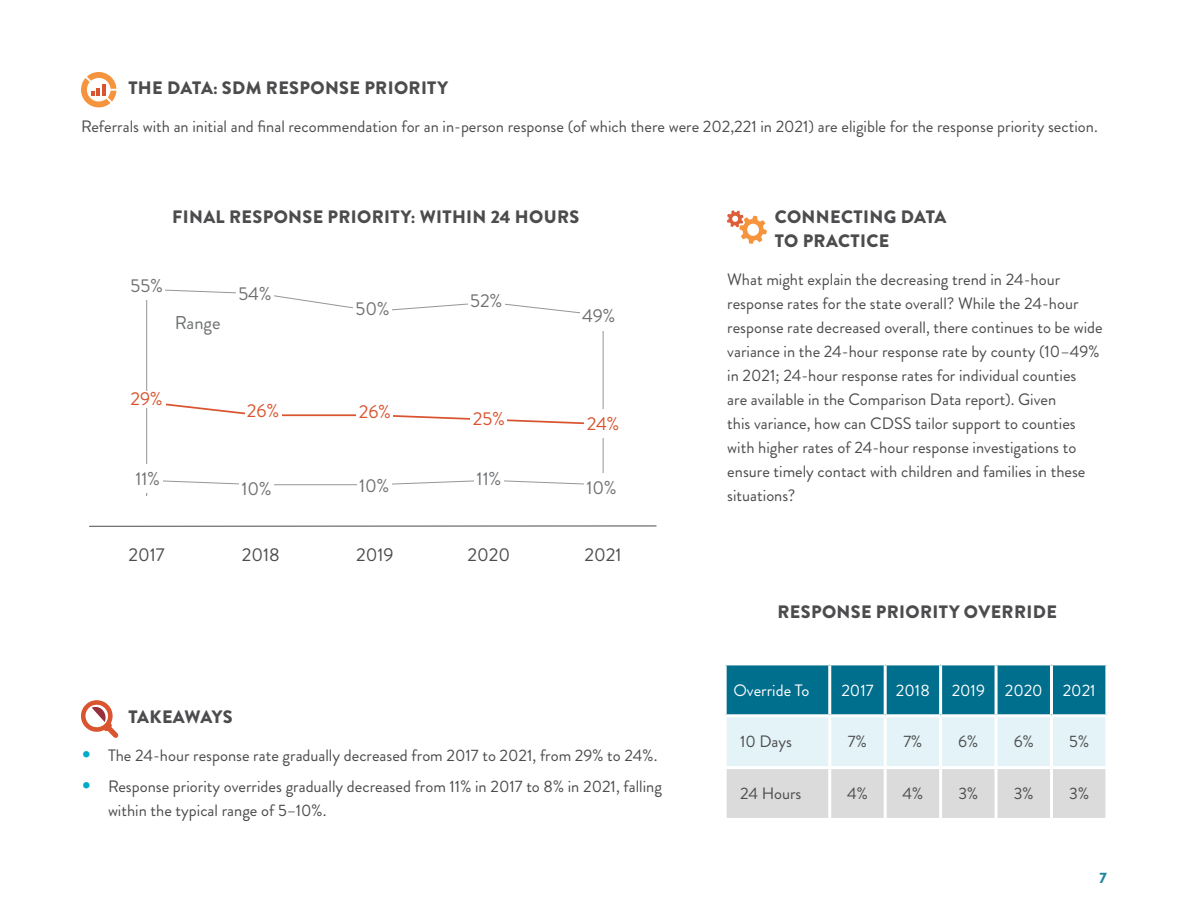
<style>
.page{position:relative;width:1188px;height:918px;background:#fff}
.page>*{position:absolute;margin:0;border:0;box-sizing:border-box;transform-origin:0 0}
.t1{font:18.6px "Brandon Grotesque";color:#6e7072}
.t2{font:18.6px "Brandon Grotesque";color:#4c4c4e}
.t3{font:18.6px "Brandon Grotesque";color:#d9542f}
.Heading_2_indented{font:900 18px/24px "Brandon Grotesque";letter-spacing:.02em;color:#4c4c4e}
.Heading_2{font:900 18px "Brandon Grotesque";letter-spacing:.02em;color:#4c4c4e}
.Body_Copy{font:16.5px/24px "Brandon Grotesque";color:#4c4c4e}
.Heading_2_indented-2{font:16.5px "Brandon Grotesque";color:#4c4c4e}
.Heading_2_indented-3{font:16.5px "Brandon Grotesque";color:#fff}
.t4{font:900 15px "Brandon Grotesque";color:#26849e}
.s1{font-size:30px;color:#00abca}
</style>
<div class="page">
<svg style="left:81px;top:72px;width:35px;height:35px"></svg>
<svg style="left:81px;top:700px;width:37px;height:38px"></svg>
<svg style="left:146px;top:289px;width:458px;height:184px"></svg>
<svg style="left:146px;top:480px;width:438px;height:16px"></svg>
<svg style="left:146px;top:400px;width:458px;height:26px"></svg>
<div style="left:128px;top:271px;width:37px;height:29px;background:#fff"></div>
<div style="left:236px;top:279px;width:38px;height:29px;background:#fff"></div>
<div style="left:353px;top:295px;width:39px;height:29px;background:#fff"></div>
<div style="left:468px;top:286px;width:37px;height:29px;background:#fff"></div>
<div style="left:580px;top:302px;width:38px;height:29px;background:#fff"></div>
<div style="left:133px;top:464px;width:29px;height:29px;background:#fff"></div>
<div style="left:239px;top:474px;width:35px;height:29px;background:#fff"></div>
<div style="left:357px;top:471px;width:35px;height:29px;background:#fff"></div>
<div style="left:474px;top:464px;width:30px;height:29px;background:#fff"></div>
<div style="left:127px;top:391px;width:39px;height:16px;background:#fff"></div>
<div style="left:245px;top:398px;width:37px;height:25px;background:#fff"></div>
<div style="left:356px;top:400px;width:37px;height:24px;background:#fff"></div>
<div style="left:471px;top:411px;width:36px;height:16px;background:#fff"></div>
<div style="left:584px;top:410px;width:38px;height:28px;background:#fff"></div>
<hr style="left:89px;top:526px;width:567px;height:1px;background:#4c4c4e">
<svg style="left:727px;top:665px;width:378px;height:153px;background:#95bfcb"></svg>
<hr style="left:828px;top:665px;width:3px;height:49px;background:#fff">
<hr style="left:884px;top:665px;width:3px;height:49px;background:#fff">
<hr style="left:939px;top:665px;width:3px;height:49px;background:#fff">
<hr style="left:995px;top:665px;width:3px;height:49px;background:#fff">
<hr style="left:1050px;top:665px;width:3px;height:49px;background:#fff">
<hr style="left:724px;top:714px;width:106px;height:3px;background:#fff">
<hr style="left:830px;top:714px;width:55px;height:3px;background:#fff">
<hr style="left:828px;top:717px;width:3px;height:49px;background:#fff">
<hr style="left:885px;top:714px;width:56px;height:3px;background:#fff">
<hr style="left:884px;top:717px;width:3px;height:49px;background:#fff">
<hr style="left:941px;top:714px;width:55px;height:3px;background:#fff">
<hr style="left:939px;top:717px;width:3px;height:49px;background:#fff">
<hr style="left:996px;top:714px;width:55px;height:3px;background:#fff">
<hr style="left:995px;top:717px;width:3px;height:49px;background:#fff">
<hr style="left:1051px;top:714px;width:57px;height:3px;background:#fff">
<hr style="left:1050px;top:717px;width:3px;height:49px;background:#fff">
<hr style="left:724px;top:766px;width:106px;height:3px;background:#fff">
<hr style="left:830px;top:766px;width:55px;height:3px;background:#fff">
<hr style="left:828px;top:769px;width:3px;height:49px;background:#fff">
<hr style="left:885px;top:766px;width:56px;height:3px;background:#fff">
<hr style="left:884px;top:769px;width:3px;height:49px;background:#fff">
<hr style="left:941px;top:766px;width:55px;height:3px;background:#fff">
<hr style="left:939px;top:769px;width:3px;height:49px;background:#fff">
<hr style="left:996px;top:766px;width:55px;height:3px;background:#fff">
<hr style="left:995px;top:769px;width:3px;height:49px;background:#fff">
<hr style="left:1051px;top:766px;width:57px;height:3px;background:#fff">
<hr style="left:1050px;top:769px;width:3px;height:49px;background:#fff">
<svg style="left:727px;top:210px;width:40px;height:34px"></svg>
<p class="Heading_2_indented" style="left:128px;top:76px;width:321px">THE DATA: SDM RESPONSE PRIORITY</p>
<p class="Body_Copy" style="left:81px;top:115px;width:1018px">Referrals with an initial and final recommendation for an in-person response (of which there were 202,221 in 2021) are eligible for the response priority section.</p>
<p class="t1" style="left:131px;top:272px;width:34px">55%</p>
<p class="t3" style="left:131px;top:386px;width:34px">29%</p>
<p class="t1" style="left:135px;top:465px;width:26px">11%</p>
<p class="Heading_2" style="left:172px;top:204px;width:408px">FINAL RESPONSE PRIORITY: WITHIN 24 HOURS</p>
<p class="Heading_2_indented" style="left:775px;top:205px;width:173px">CONNECTING DATA<br>TO PRACTICE</p>
<p class="Body_Copy" style="left:727px;top:267px;width:377px">What might explain the decreasing trend in 24-hour response rates for the state overall? While the 24-hour response rate decreased overall, there continues to be wide variance in the 24-hour response rate by county (10–49% in 2021; 24-hour response rates for individual counties<br>are available in the Comparison Data report). Given<br>this variance, how can CDSS tailor support to counties with higher rates of 24-hour response investigations to ensure timely contact with children and families in these situations?</p>
<p class="t1" style="left:238px;top:280px;width:35px">54%</p>
<p class="t1" style="left:470px;top:287px;width:34px">52%</p>
<p class="t1" style="left:355px;top:296px;width:36px">50%</p>
<p class="t1" style="left:582px;top:303px;width:35px">49%</p>
<p class="t1" style="left:175px;top:310px;width:47px">Range</p>
<p class="t3" style="left:247px;top:398px;width:34px">26%</p>
<p class="t3" style="left:359px;top:399px;width:34px">26%</p>
<p class="t3" style="left:473px;top:406px;width:34px">25%</p>
<p class="t3" style="left:587px;top:411px;width:34px">24%</p>
<p class="t1" style="left:477px;top:466px;width:26px">11%</p>
<p class="t1" style="left:242px;top:476px;width:32px">10%</p>
<p class="t1" style="left:359px;top:473px;width:32px">10%</p>
<p class="t1" style="left:586px;top:475px;width:32px">10%</p>
<p class="t2" style="left:129px;top:541px;width:38px">2017</p>
<p class="t2" style="left:242px;top:541px;width:40px">2018</p>
<p class="t2" style="left:356px;top:541px;width:39px">2019</p>
<p class="t2" style="left:468px;top:541px;width:44px">2020</p>
<p class="t2" style="left:585px;top:541px;width:39px">2021</p>
<p class="Heading_2_indented" style="left:128px;top:705px;width:106px">TAKEAWAYS</p>
<p class="Body_Copy" style="left:81px;top:744px;width:578px"><span class="s1">•</span> The 24-hour response rate gradually decreased from 2017 to 2021, from 29% to 24%.</p>
<p class="Body_Copy" style="left:108px;top:775px;width:555px;text-indent:-27px"><span class="s1">•</span> Response priority overrides gradually decreased from 11% in 2017 to 8% in 2021, falling within the typical range of 5–10%.</p>
<p class="Heading_2" style="left:778px;top:599px;width:281px">RESPONSE PRIORITY OVERRIDE</p>
<p class="Heading_2_indented-3" style="left:733px;top:679px;width:78px">Override To</p>
<p class="Heading_2_indented-3" style="left:841px;top:679px;width:34px">2017</p>
<p class="Heading_2_indented-3" style="left:896px;top:679px;width:35px">2018</p>
<p class="Heading_2_indented-3" style="left:952px;top:679px;width:35px">2019</p>
<p class="Heading_2_indented-3" style="left:1005px;top:679px;width:39px">2020</p>
<p class="Heading_2_indented-3" style="left:1063px;top:679px;width:34px">2021</p>
<p class="Heading_2_indented-2" style="left:740px;top:730px;width:54px">10 Days</p>
<p class="Heading_2_indented-2" style="left:848px;top:730px;width:20px">7%</p>
<p class="Heading_2_indented-2" style="left:903px;top:730px;width:20px">7%</p>
<p class="Heading_2_indented-2" style="left:958px;top:730px;width:22px">6%</p>
<p class="Heading_2_indented-2" style="left:1014px;top:730px;width:22px">6%</p>
<p class="Heading_2_indented-2" style="left:1069px;top:730px;width:21px">5%</p>
<p class="Heading_2_indented-2" style="left:740px;top:782px;width:63px">24 Hours</p>
<p class="Heading_2_indented-2" style="left:847px;top:782px;width:22px">4%</p>
<p class="Heading_2_indented-2" style="left:903px;top:782px;width:22px">4%</p>
<p class="Heading_2_indented-2" style="left:958px;top:782px;width:21px">3%</p>
<p class="Heading_2_indented-2" style="left:1014px;top:782px;width:21px">3%</p>
<p class="Heading_2_indented-2" style="left:1069px;top:782px;width:21px">3%</p>
<p class="t4" style="left:1100px;top:867px;width:9px">7</p>
</div>
